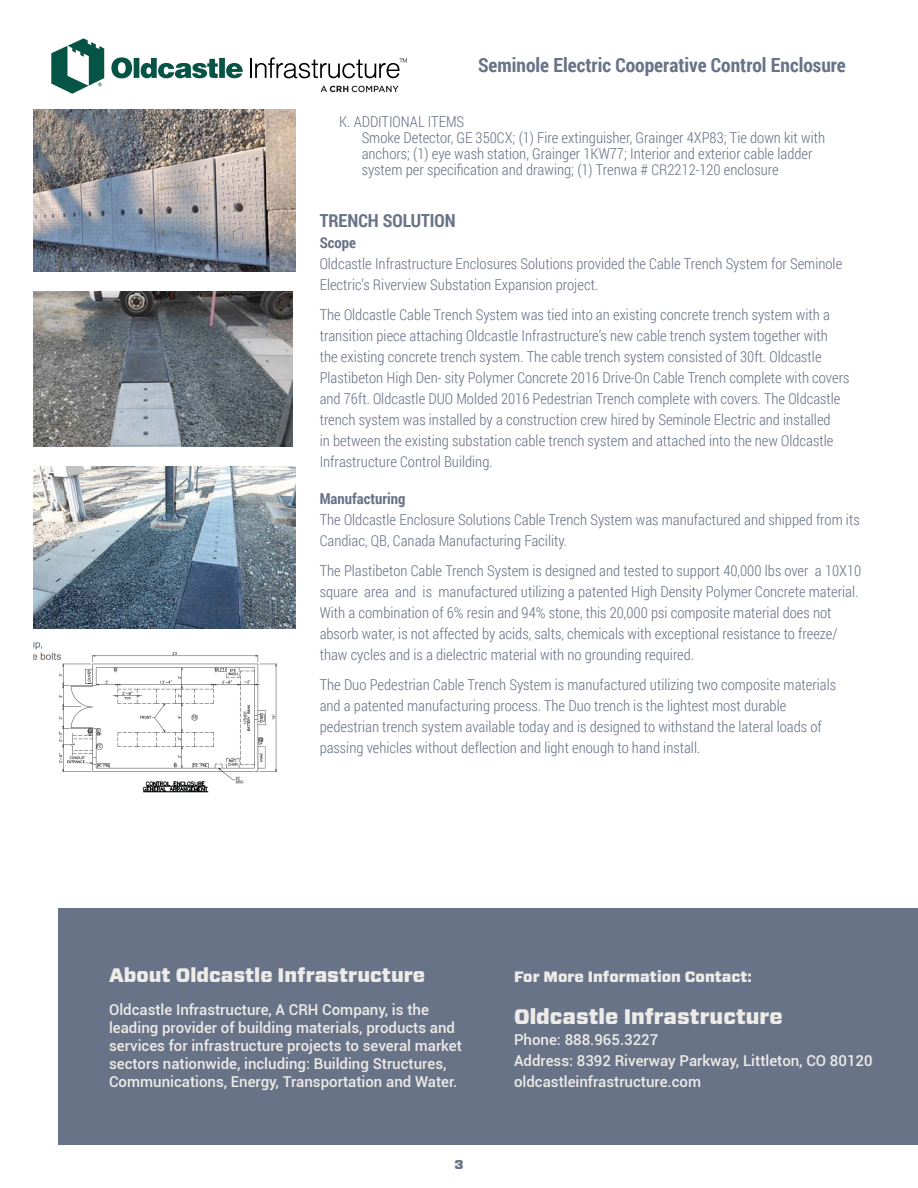
<style>
.page{position:relative;width:918px;height:1188px;background:#fff}
.page>*{position:absolute;margin:0;border:0;box-sizing:border-box;transform-origin:0 0}
.t1{font:900 21px "Forza";color:#edebe8}
.t2{font:700 19.5px "Roboto Condensed";color:#697387}
.t3{font:900 19.5px "Forza";color:#edebe8}
.t4{font:700 18px "Roboto Condensed";color:#697387}
.t5{font:300 15px/21px "Roboto Condensed";color:#697387}
.t6{font:500 15px/18px "Roboto";color:#edebe8}
.t7{font:900 15px "Forza";color:#edebe8}
.t8{font:700 15px "Roboto Condensed";color:#697387}
.t9{font:900 12.75px "Forza";color:#697387}
</style>
<div class="page">
<svg style="left:51px;top:38px;width:192px;height:56px"></svg>
<hr style="left:250px;top:58px;width:2px;height:20px;background:#010101">
<svg style="left:321px;top:86px;width:78px;height:6px"></svg>
<svg style="left:255px;top:57px;width:152px;height:22px"></svg>
<img style="left:34px;top:109px;width:261px;height:163px">
<img style="left:34px;top:291px;width:259px;height:155px">
<img style="left:34px;top:466px;width:261px;height:162px">
<img style="left:34px;top:643px;width:243px;height:150px">
<div style="left:58px;top:908px;width:860px;height:237px;background:#697387"></div>
<h2 class="t2" style="left:478px;top:51px;width:369px">Seminole Electric Cooperative Control Enclosure</h2>
<p class="t5" style="left:362px;top:114px;width:465px;line-height:15.8px;text-indent:-22px">K. ADDITIONAL ITEMS<br>Smoke Detector, GE 350CX; (1) Fire extinguisher, Grainger 4XP83; Tie down kit with anchors; (1) eye wash station, Grainger 1KW77; Interior and exterior cable ladder system per specification and drawing; (1) Trenwa # CR2212-120 enclosure</p>
<p class="t4" style="left:320px;top:208px;width:137px">TRENCH SOLUTION</p>
<p class="t8" style="left:320px;top:232px;width:38px">Scope</p>
<p class="t5" style="left:320px;top:253px;width:524px">Oldcastle Infrastructure Enclosures Solutions provided the Cable Trench System for Seminole<br>Electric’s Riverview Substation Expansion project.</p>
<p class="t5" style="left:320px;top:304px;width:531px">The Oldcastle Cable Trench System was tied into an existing concrete trench system with a transition piece attaching Oldcastle Infrastructure’s new cable trench system together with the existing concrete trench system. The cable trench system consisted of 30ft. Oldcastle Plastibeton High Den- sity Polymer Concrete 2016 Drive-On Cable Trench complete with covers and 76ft. Oldcastle DUO Molded 2016 Pedestrian Trench complete with covers. The Oldcastle trench system was installed by a construction crew hired by Seminole Electric and installed<br>in between the existing substation cable trench system and attached into the new Oldcastle Infrastructure Control Building.</p>
<p class="t8" style="left:320px;top:488px;width:87px">Manufacturing</p>
<p class="t5" style="left:320px;top:509px;width:542px">The Oldcastle Enclosure Solutions Cable Trench System was manufactured and shipped from its<br>Candiac, QB, Canada Manufacturing Facility.</p>
<p class="t5" style="left:320px;top:560px;width:543px">The Plastibeton Cable Trench System is designed and tested to support 40,000 lbs over a 10X10 square area and is manufactured utilizing a patented High Density Polymer Concrete material.<br>With a combination of 6% resin and 94% stone, this 20,000 psi composite material does not absorb water, is not affected by acids, salts, chemicals with exceptional resistance to freeze/ thaw cycles and is a dielectric material with no grounding required.</p>
<p class="t5" style="left:320px;top:674px;width:518px">The Duo Pedestrian Cable Trench System is manufactured utilizing two composite materials and a patented manufacturing process. The Duo trench is the lightest most durable pedestrian trench system available today and is designed to withstand the lateral loads of passing vehicles without deflection and light enough to hand install.</p>
<h2 class="t3" style="left:109px;top:962px;width:318px">About Oldcastle Infrastructure</h2>
<p class="t6" style="left:109px;top:1000px;width:354px">Oldcastle Infrastructure, A CRH Company, is the leading provider of building materials, products and services for infrastructure projects to several market sectors nationwide, including: Building Structures, Communications, Energy, Transportation and Water.</p>
<p class="t9" style="left:454px;top:1156px;width:11px">3</p>
<p class="t7" style="left:514px;top:966px;width:239px">For More Information Contact:</p>
<h1 class="t1" style="left:514px;top:1002px;width:270px">Oldcastle Infrastructure</h1>
<p class="t6" style="left:514px;top:1028px;width:360px;line-height:21px">Phone: 888.965.3227<br>Address: 8392 Riverway Parkway, Littleton, CO 80120 oldcastleinfrastructure.com</p>
</div>
